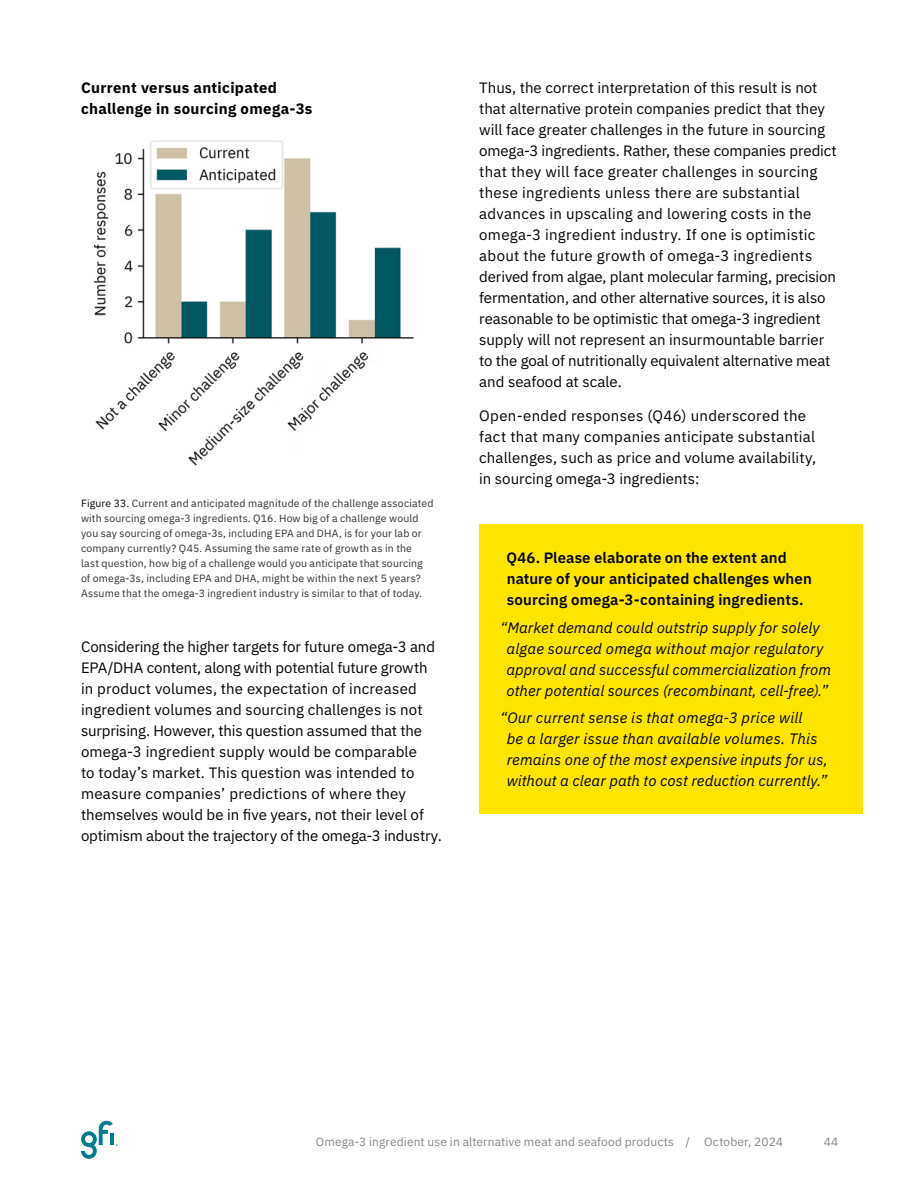
<style>
.page{position:relative;width:918px;height:1188px;background:#fff}
.page>*{position:absolute;margin:0;border:0;box-sizing:border-box;transform-origin:0 0}
.t1{font:15px/21px "IBM Plex Sans";color:#000}
.t2{font:italic 15px/21px "IBM Plex Sans";letter-spacing:.005em;color:#000}
.t3{font:600 15px/21px "IBM Plex Sans";letter-spacing:.005em;color:#000}
.t4{font:700 15px/21px "IBM Plex Sans";letter-spacing:.02em;color:#000}
.t5{font:12px "IBM Plex Sans";letter-spacing:.01em;color:#868686}
.t6{font:10.5px/15px "IBM Plex Sans";letter-spacing:.015em;color:#2f2f2f}
.s1{color:#000}
</style>
<div class="page">
<svg style="left:81px;top:1121px;width:37px;height:38px"></svg>
<img style="left:94px;top:140px;width:320px;height:326px">
<div style="left:479px;top:524px;width:384px;height:289px;background:#fde500"></div>
<p class="t4" style="left:81px;top:76px;width:233px">Current versus anticipated challenge in sourcing omega-3s</p>
<p class="t6" style="left:81px;top:495px;width:354px"><span class="s1">Figure 33.</span> Current and anticipated magnitude of the challenge associated with sourcing omega-3 ingredients. Q16. How big of a challenge would you say sourcing of omega-3s, including EPA and DHA, is for your lab or company currently? Q45. Assuming the same rate of growth as in the<br>last question, how big of a challenge would you anticipate that sourcing of omega-3s, including EPA and DHA, might be within the next 5 years?<br>Assume that the omega-3 ingredient industry is similar to that of today.</p>
<p class="t1" style="left:81px;top:635px;width:362px">Considering the higher targets for future omega-3 and EPA/DHA content, along with potential future growth in product volumes, the expectation of increased ingredient volumes and sourcing challenges is not surprising. However, this question assumed that the omega-3 ingredient supply would be comparable<br>to today’s market. This question was intended to measure companies’ predictions of where they themselves would be in five years, not their level of optimism about the trajectory of the omega-3 industry.</p>
<p class="t1" style="left:479px;top:76px;width:359px">Thus, the correct interpretation of this result is not that alternative protein companies predict that they will face greater challenges in the future in sourcing omega-3 ingredients. Rather, these companies predict that they will face greater challenges in sourcing these ingredients unless there are substantial advances in upscaling and lowering costs in the omega-3 ingredient industry. If one is optimistic about the future growth of omega-3 ingredients derived from algae, plant molecular farming, precision fermentation, and other alternative sources, it is also reasonable to be optimistic that omega-3 ingredient supply will not represent an insurmountable barrier to the goal of nutritionally equivalent alternative meat and seafood at scale.</p>
<p class="t1" style="left:479px;top:404px;width:339px">Open-ended responses (Q46) underscored the fact that many companies anticipate substantial challenges, such as price and volume availability, in sourcing omega-3 ingredients:</p>
<p class="t3" style="left:506px;top:546px;width:307px">Q46. Please elaborate on the extent and nature of your anticipated challenges when sourcing omega-3-containing ingredients.</p>
<p class="t2" style="left:506px;top:615px;width:326px;text-indent:-6px">“Market demand could outstrip supply for solely algae sourced omega without major regulatory approval and successful commercialization from other potential sources (recombinant, cell-free).”</p>
<p class="t2" style="left:507px;top:706px;width:323px;text-indent:-6px">“Our current sense is that omega-3 price will<br>be a larger issue than available volumes. This remains one of the most expensive inputs for us, without a clear path to cost reduction currently.”</p>
<p class="t5" style="left:316px;top:1133px;width:469px">Omega-3 ingredient use in alternative meat and seafood products / October, 2024</p>
<p class="t5" style="left:824px;top:1133px;width:16px">44</p>
</div>
